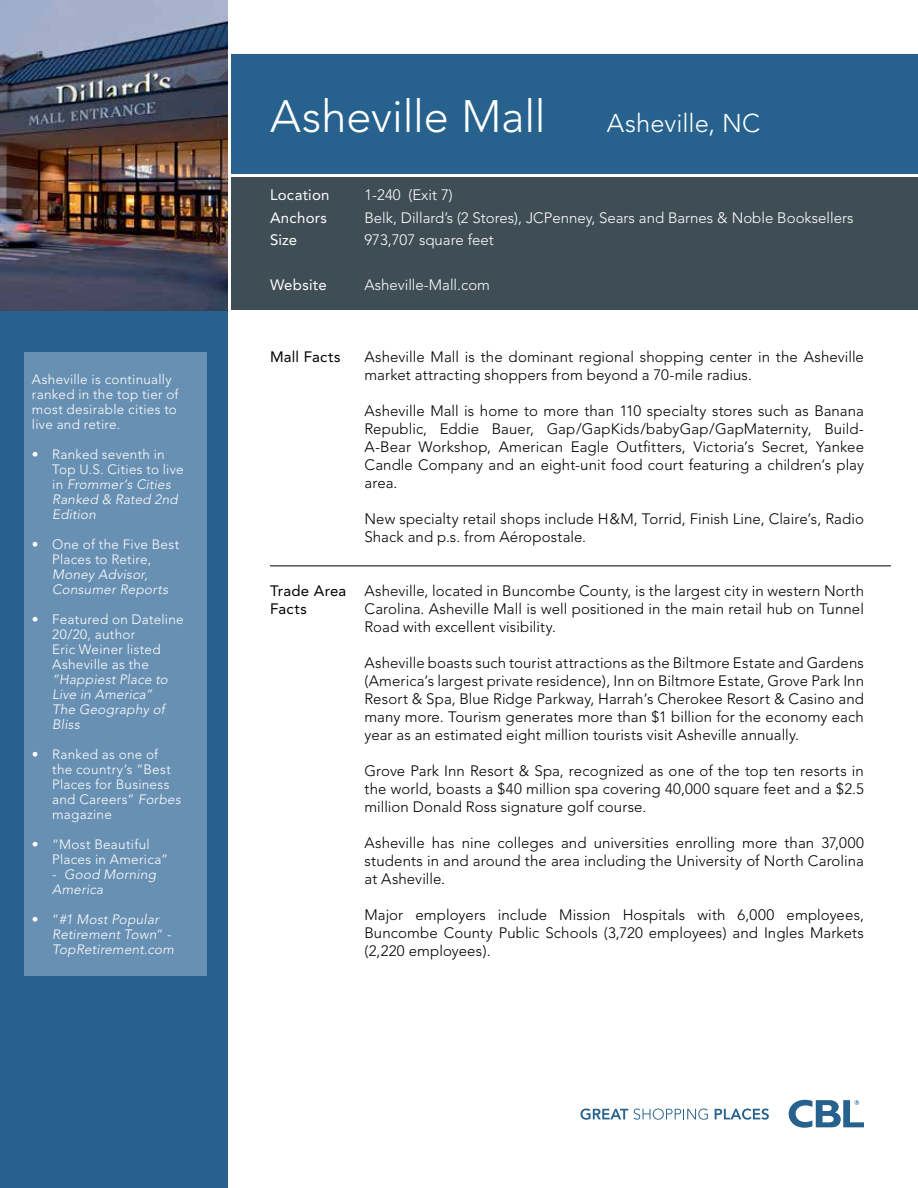
<style>
.page{position:relative;width:918px;height:1188px;background:#fff}
.page>*{position:absolute;margin:0;border:0;box-sizing:border-box;transform-origin:0 0}
.t1{font:300 45px "Avenir";letter-spacing:-.005em;color:#fff}
.t2{font:300 25.5px "Avenir";letter-spacing:.005em;color:#fff}
.t3{font:300 15px/18px "Avenir";letter-spacing:.005em;color:#000;text-align:justify}
.t4{font:300 15px/22.5px "Avenir";color:#fff}
.t5{font:15px/22.5px "Avenir";letter-spacing:.015em;color:#fff}
.t6{font:15px/18px "Avenir";letter-spacing:.02em;color:#000}
.t7{font:300 13.5px/15px "Avenir";letter-spacing:.02em;color:#fff}
.t8{font:italic 300 13.5px/15px "Avenir";letter-spacing:.02em;color:#fff}
.s1{font-style:italic}
.s2{font-style:normal}
</style>
<div class="page">
<div style="left:0;top:0;width:230px;height:1188px;background:#27628e"></div>
<div style="left:230px;top:54px;width:688px;height:122px;background:#27628e"></div>
<div style="left:230px;top:176px;width:688px;height:134px;background:#3f4d55"></div>
<svg style="left:789px;top:1100px;width:75px;height:28px"></svg>
<svg style="left:580px;top:1108px;width:128px;height:12px"></svg>
<svg style="left:715px;top:1108px;width:54px;height:12px"></svg>
<img style="left:0;top:0;width:228px;height:310px">
<hr style="left:228px;top:0;width:3px;height:1188px;background:#fffffe">
<hr style="left:230px;top:174px;width:688px;height:3px;background:#fffffe">
<hr style="left:270px;top:565px;width:621px;height:1px;background:#000">
<div style="left:24px;top:353px;width:183px;height:623px;background:#6890b3"></div>
<p class="t7" style="left:32px;top:372px;width:148px">Asheville is continually ranked in the top tier of most desirable cities to live and retire.</p>
<p class="t7" style="left:52px;top:447px;width:133px;text-indent:-20px">• Ranked seventh in<br>Top U.S. Cities to live in <span class="s1">Frommer’s Cities<br>Ranked &amp; Rated 2nd<br>Edition</span></p>
<p class="t7" style="left:32px;top:537px;width:149px;text-align:center">• One of the Five Best<br>Places to Retire,</p>
<p class="t8" style="left:52px;top:567px;width:117px">Money Advisor,<br>Consumer Reports</p>
<p class="t7" style="left:52px;top:612px;width:133px;text-indent:-20px">• Featured on Dateline<br>20/20, author<br>Eric Weiner listed<br>Asheville as the</p>
<p class="t8" style="left:52px;top:672px;width:117px">“Happiest Place to<br>Live in America”<br>The Geography of<br>Bliss</p>
<p class="t7" style="left:52px;top:747px;width:130px;text-indent:-20px">• Ranked as one of the country’s “Best<br>Places for Business and Careers” <span class="s1">Forbes </span>magazine</p>
<p class="t7" style="left:52px;top:837px;width:117px;text-indent:-20px">• “Most Beautiful<br>Places in America”</p>
<p class="t8" style="left:52px;top:867px;width:105px"><span class="s2">-</span> Good Morning<br>America</p>
<p class="t8" style="left:52px;top:912px;width:123px;text-indent:-20px"><span class="s2">• “</span>#1 Most Popular<br>Retirement Town<span class="s2">” -<br></span>TopRetirement.com</p>
<h1 class="t1" style="left:270px;top:90px;width:277px">Asheville Mall</h1>
<h2 class="t2" style="left:607px;top:108px;width:155px">Asheville, NC</h2>
<p class="t5" style="left:270px;top:184px;width:61px">Location<br>Anchors<br>Size</p>
<p class="t5" style="left:270px;top:274px;width:58px">Website</p>
<p class="t4" style="left:364px;top:184px;width:490px">1-240 (Exit 7)<br>Belk, Dillard’s (2 Stores), JCPenney, Sears and Barnes &amp; Noble Booksellers<br>973,707 square feet</p>
<p class="t4" style="left:364px;top:274px;width:127px">Asheville-Mall.com</p>
<p class="t6" style="left:270px;top:348px;width:72px">Mall Facts</p>
<p class="t6" style="left:270px;top:582px;width:78px">Trade Area<br>Facts</p>
<p class="t3" style="left:364px;top:348px;width:501px">Asheville Mall is the dominant regional shopping center in the Asheville market attracting shoppers from beyond a 70-mile radius.</p>
<p class="t3" style="left:364px;top:402px;width:501px">Asheville Mall is home to more than 110 specialty stores such as Banana Republic, Eddie Bauer, Gap/GapKids/babyGap/GapMaternity, Build-A-Bear Workshop, American Eagle Outfitters, Victoria’s Secret, Yankee Candle Company and an eight-unit food court featuring a children’s play area.</p>
<p class="t3" style="left:364px;top:510px;width:501px">New specialty retail shops include H&amp;M, Torrid, Finish Line, Claire’s, Radio<br>Shack and p.s. from Aéropostale.</p>
<p class="t3" style="left:364px;top:582px;width:501px">Asheville, located in Buncombe County, is the largest city in western North Carolina. Asheville Mall is well positioned in the main retail hub on Tunnel Road with excellent visibility.</p>
<p class="t3" style="left:364px;top:654px;width:501px">Asheville boasts such tourist attractions as the Biltmore Estate and Gardens (America’s largest private residence), Inn on Biltmore Estate, Grove Park Inn Resort &amp; Spa, Blue Ridge Parkway, Harrah’s Cherokee Resort &amp; Casino and many more. Tourism generates more than $1 billion for the economy each year as an estimated eight million tourists visit Asheville annually.</p>
<p class="t3" style="left:364px;top:762px;width:501px">Grove Park Inn Resort &amp; Spa, recognized as one of the top ten resorts in the world, boasts a $40 million spa covering 40,000 square feet and a $2.5 million Donald Ross signature golf course.</p>
<p class="t3" style="left:364px;top:834px;width:501px">Asheville has nine colleges and universities enrolling more than 37,000 students in and around the area including the University of North Carolina at Asheville.</p>
<p class="t3" style="left:364px;top:906px;width:501px">Major employers include Mission Hospitals with 6,000 employees, Buncombe County Public Schools (3,720 employees) and Ingles Markets (2,220 employees).</p>
</div>
